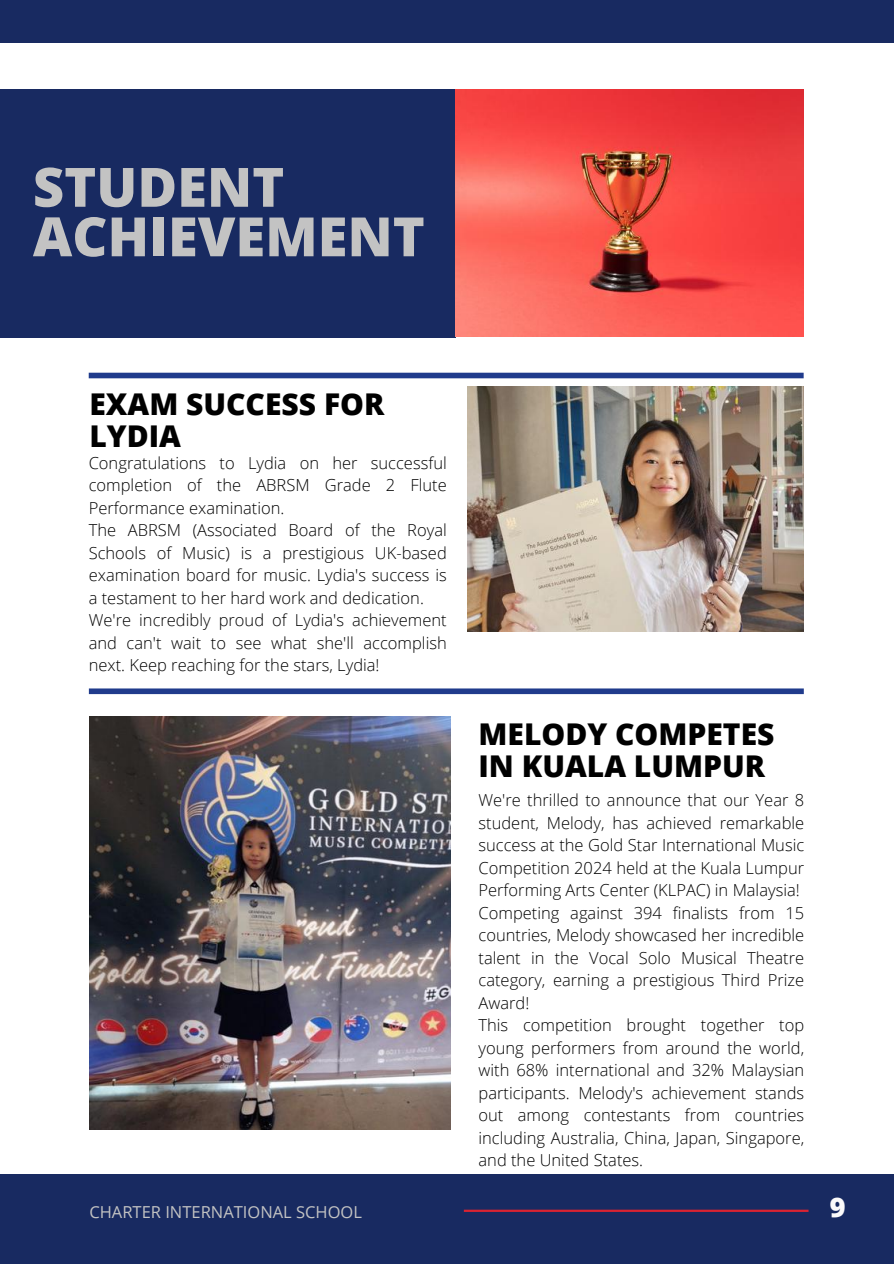
<style>
.page{position:relative;width:894px;height:1264px;background:#fff}
.page>*{position:absolute;margin:0;border:0;box-sizing:border-box;transform-origin:0 0}
.t1{font:800 54.3px/49.5px "Open Sans";color:#c3c3c3}
.t2{font:800 30px/31.5px "Open Sans";color:#000}
.t3{font:800 27px "Open Sans";color:#fbfafb}
.t4{font:300 16.5px/22.5px "Open Sans";color:#000}
.t5{font:16.5px "Open Sans";color:#c3c3c3}
</style>
<div class="page">
<div style="left:0;top:1174px;width:893px;height:89px;background:#182a61"></div>
<div style="left:0;top:89px;width:455px;height:248px;background:#182a61"></div>
<img style="left:455px;top:89px;width:348px;height:248px">
<div style="left:89px;top:373px;width:714px;height:5px;background:#203b8c"></div>
<div style="left:89px;top:688px;width:714px;height:6px;background:#203b8c"></div>
<img style="left:89px;top:716px;width:361px;height:413px">
<hr style="left:463px;top:1209px;width:345px;height:2px;background:#d92332">
<div style="left:0;top:0;width:893px;height:43px;background:#182a61"></div>
<img style="left:467px;top:386px;width:336px;height:245px">
<h1 class="t1" style="left:33px;top:161px;width:393px">STUDENT<br>ACHIEVEMENT</h1>
<h2 class="t2" style="left:89px;top:388px;width:296px">EXAM SUCCESS FOR<br>LYDIA</h2>
<p class="t4" style="left:89px;top:451px;width:359px">Congratulations to Lydia on her successful completion of the ABRSM Grade 2 Flute Performance examination.<br>The ABRSM (Associated Board of the Royal Schools of Music) is a prestigious UK-based examination board for music. Lydia's success is a testament to her hard work and dedication.<br>We're incredibly proud of Lydia's achievement and can't wait to see what she'll accomplish next. Keep reaching for the stars, Lydia!</p>
<h2 class="t2" style="left:478px;top:717px;width:297px">MELODY COMPETES<br>IN KUALA LUMPUR</h2>
<p class="t4" style="left:478px;top:788px;width:327px">We're thrilled to announce that our Year 8 student, Melody, has achieved remarkable success at the Gold Star International Music Competition 2024 held at the Kuala Lumpur Performing Arts Center (KLPAC) in Malaysia!<br>Competing against 394 finalists from 15 countries, Melody showcased her incredible talent in the Vocal Solo Musical Theatre category, earning a prestigious Third Prize Award!<br>This competition brought together top young performers from around the world, with 68% international and 32% Malaysian participants. Melody's achievement stands out among contestants from countries including Australia, China, Japan, Singapore, and the United States.</p>
<p class="t5" style="left:89px;top:1199px;width:274px">CHARTER INTERNATIONAL SCHOOL</p>
<h3 class="t3" style="left:829px;top:1187px;width:17px">9</h3>
</div>
